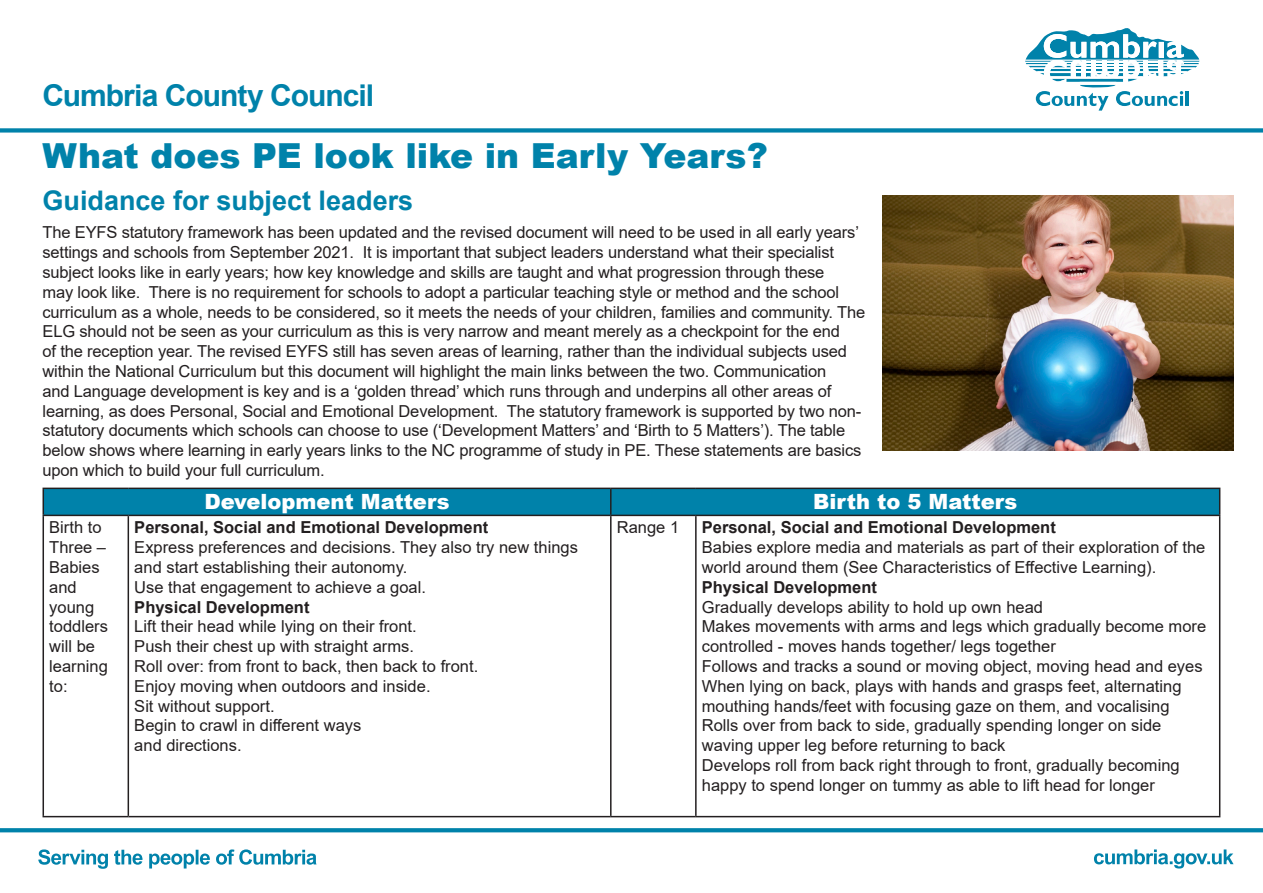
<style>
.page{position:relative;width:1263px;height:893px;background:#fff}
.page>*{position:absolute;margin:0;border:0;box-sizing:border-box;transform-origin:0 0}
.t1{font:900 34.5px "Arial";color:#0082aa}
.t2{font:700 30px "Arial";letter-spacing:-.035em;color:#0082aa}
.t3{font:700 27px "Arial";color:#0082aa}
.t4{font:900 21px "Arial";color:#fff}
.t5{font:16.5px/19.8px "Arial";letter-spacing:-.01em;color:#231f20}
.t6{font:700 16.5px "Arial";color:#231f20}
</style>
<div class="page">
<img style="left:882px;top:196px;width:351px;height:255px">
<svg style="left:1025px;top:28px;width:174px;height:83px"></svg>
<svg style="left:38px;top:849px;width:279px;height:20px"></svg>
<svg style="left:1094px;top:849px;width:139px;height:19px"></svg>
<svg style="left:0;top:828px;width:1263px;height:4px;background:#0986ad"></svg>
<div style="left:0;top:128px;width:1263px;height:5px;background:#0082aa"></div>
<svg style="left:43px;top:488px;width:1177px;height:27px;background:#017ca2"></svg>
<hr style="left:43px;top:515px;width:85px;height:1px;background:#231f20">
<hr style="left:43px;top:516px;width:1px;height:300px;background:#231f20">
<hr style="left:128px;top:515px;width:483px;height:1px;background:#231f20">
<hr style="left:128px;top:516px;width:1px;height:300px;background:#231f20">
<hr style="left:611px;top:515px;width:85px;height:1px;background:#231f20">
<hr style="left:610px;top:516px;width:1px;height:300px;background:#231f20">
<hr style="left:696px;top:515px;width:524px;height:1px;background:#231f20">
<hr style="left:695px;top:516px;width:2px;height:300px;background:#231f20">
<hr style="left:1219px;top:516px;width:1px;height:300px;background:#231f20">
<hr style="left:43px;top:816px;width:85px;height:1px;background:#231f20">
<hr style="left:128px;top:816px;width:483px;height:1px;background:#231f20">
<hr style="left:611px;top:816px;width:85px;height:1px;background:#231f20">
<hr style="left:696px;top:816px;width:524px;height:1px;background:#231f20">
<p class="t2" style="left:43px;top:74px;width:333px">Cumbria County Council</p>
<p class="t1" style="left:43px;top:131px;width:727px">What does PE look like in Early Years?</p>
<p class="t3" style="left:43px;top:181px;width:372px">Guidance for subject leaders</p>
<p class="t5" style="left:43px;top:223px;width:824px">The EYFS statutory framework has been updated and the revised document will need to be used in all early years’ settings and schools from September 2021. It is important that subject leaders understand what their specialist subject looks like in early years; how key knowledge and skills are taught and what progression through these<br>may look like. There is no requirement for schools to adopt a particular teaching style or method and the school curriculum as a whole, needs to be considered, so it meets the needs of your children, families and community. The ELG should not be seen as your curriculum as this is very narrow and meant merely as a checkpoint for the end<br>of the reception year. The revised EYFS still has seven areas of learning, rather than the individual subjects used within the National Curriculum but this document will highlight the main links between the two. Communication<br>and Language development is key and is a ‘golden thread’ which runs through and underpins all other areas of learning, as does Personal, Social and Emotional Development. The statutory framework is supported by two non&shy;statutory documents which schools can choose to use (‘Development Matters’ and ‘Birth to 5 Matters’). The table below shows where learning in early years links to the NC programme of study in PE. These statements are basics upon which to build your full curriculum.</p>
<p class="t4" style="left:204px;top:487px;width:247px">Development Matters</p>
<p class="t4" style="left:813px;top:487px;width:206px">Birth to 5 Matters</p>
<p class="t5" style="left:49px;top:518px;width:60px">Birth to<br>Three –<br>Babies and young toddlers will be learning to:</p>
<p class="t6" style="left:134px;top:516px;width:355px">Personal, Social and Emotional Development</p>
<p class="t5" style="left:617px;top:518px;width:64px">Range 1</p>
<p class="t6" style="left:702px;top:516px;width:355px">Personal, Social and Emotional Development</p>
<p class="t5" style="left:702px;top:537px;width:505px">Babies explore media and materials as part of their exploration of the world around them (See Characteristics of Effective Learning).</p>
<p class="t6" style="left:702px;top:575px;width:177px">Physical Development</p>
<p class="t5" style="left:702px;top:597px;width:343px">Gradually develops ability to hold up own head</p>
<p class="t5" style="left:702px;top:617px;width:506px">Makes movements with arms and legs which gradually become more controlled - moves hands together/ legs together</p>
<p class="t5" style="left:702px;top:656px;width:502px">Follows and tracks a sound or moving object, moving head and eyes</p>
<p class="t5" style="left:702px;top:676px;width:481px">When lying on back, plays with hands and grasps feet, alternating mouthing hands/feet with focusing gaze on them, and vocalising</p>
<p class="t5" style="left:702px;top:716px;width:461px">Rolls over from back to side, gradually spending longer on side waving upper leg before returning to back</p>
<p class="t5" style="left:702px;top:755px;width:479px">Develops roll from back right through to front, gradually becoming happy to spend longer on tummy as able to lift head for longer</p>
<p class="t5" style="left:134px;top:537px;width:445px">Express preferences and decisions. They also try new things and start establishing their autonomy.</p>
<p class="t5" style="left:134px;top:577px;width:293px">Use that engagement to achieve a goal.</p>
<p class="t6" style="left:134px;top:595px;width:177px">Physical Development</p>
<p class="t5" style="left:134px;top:617px;width:284px">Lift their head while lying on their front.</p>
<p class="t5" style="left:134px;top:636px;width:281px">Push their chest up with straight arms.</p>
<p class="t5" style="left:134px;top:656px;width:345px">Roll over: from front to back, then back to front.</p>
<p class="t5" style="left:134px;top:676px;width:298px">Enjoy moving when outdoors and inside.</p>
<p class="t5" style="left:134px;top:696px;width:142px">Sit without support.</p>
<p class="t5" style="left:134px;top:716px;width:229px">Begin to crawl in different ways</p>
<p class="t5" style="left:134px;top:735px;width:109px">and directions.</p>
</div>
